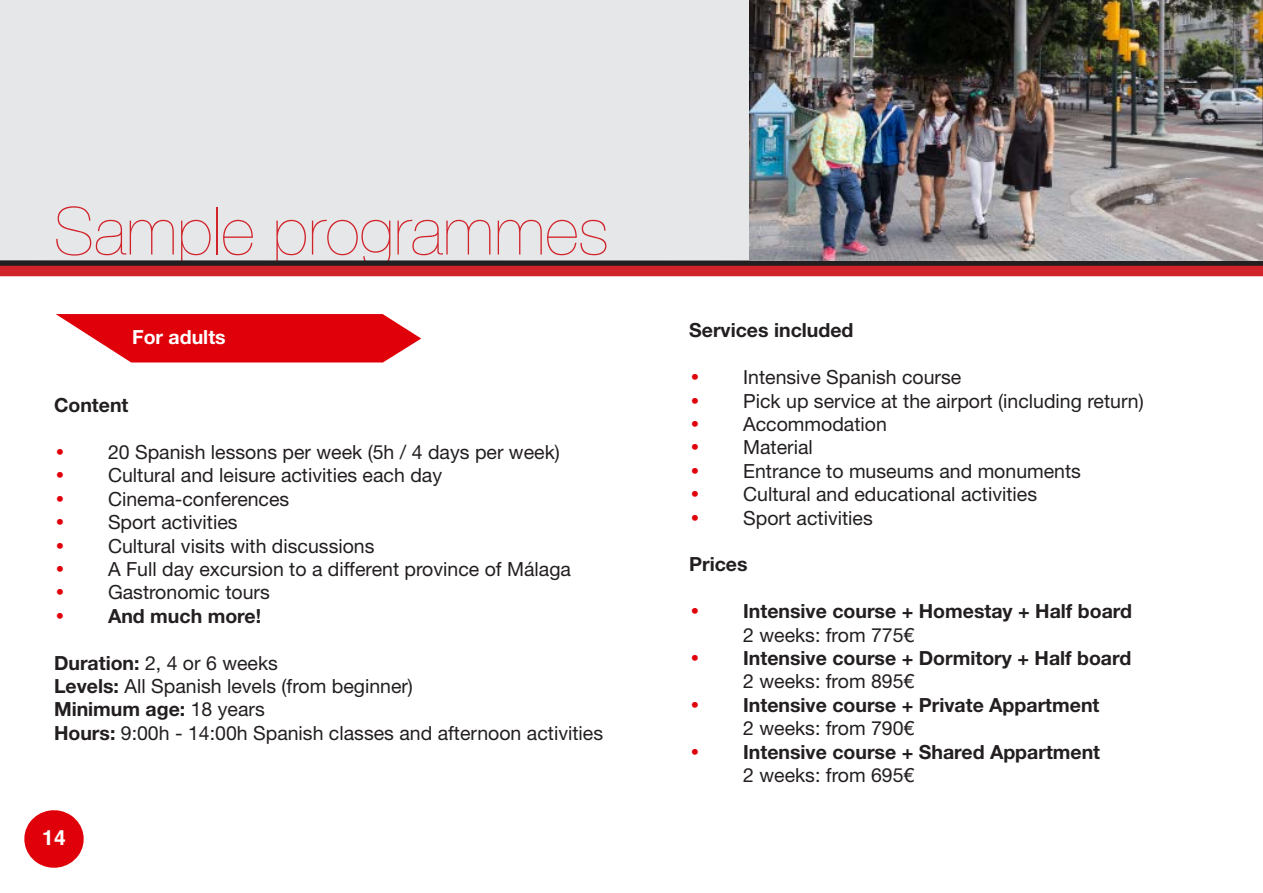
<style>
.page{position:relative;width:1263px;height:893px;background:#fff}
.page>*{position:absolute;margin:0;border:0;box-sizing:border-box;transform-origin:0 0}
.t1{font:200 66px "Helvetica Neue";color:#d1232a}
.t2{font:700 21px "Helvetica";color:#fff}
.t3{font:19.5px "Helvetica Neue";color:#231f20}
.t4{font:700 19.5px "Helvetica Neue";color:#231f20}
.t5{font:700 19.5px "Helvetica Neue";color:#fff}
.s1{font-family:"Century Gothic";color:#e0000a}
.s2{font-weight:700}
.s3{font-weight:400}
</style>
<div class="page">
<div style="left:0;top:0;width:1263px;height:260px;background:#e6e7e9"></div>
<svg style="left:0;top:260px;width:1263px;height:6px;fill:#231f20"></svg>
<div style="left:0;top:266px;width:1263px;height:10px;background:#d1232a"></div>
<svg style="left:56px;top:314px;width:365px;height:48px"></svg>
<svg style="left:24px;top:810px;width:60px;height:58px"></svg>
<img style="left:749px;top:0;width:514px;height:260px">
<p class="t1" style="left:54px;top:180px;width:556px">Sample programmes</p>
<p class="t5" style="left:132px;top:321px;width:95px">For adults</p>
<p class="t4" style="left:54px;top:390px;width:76px">Content</p>
<p class="t3" style="left:54px;top:438px;width:507px"><span class="s1">•</span> 20 Spanish lessons per week (5h / 4 days per week)</p>
<p class="t3" style="left:54px;top:461px;width:390px"><span class="s1">•</span> Cultural and leisure activities each day</p>
<p class="t3" style="left:54px;top:485px;width:237px"><span class="s1">•</span> Cinema-conferences</p>
<p class="t3" style="left:54px;top:508px;width:185px"><span class="s1">•</span> Sport activities</p>
<p class="t3" style="left:54px;top:532px;width:322px"><span class="s1">•</span> Cultural visits with discussions</p>
<p class="t3" style="left:54px;top:555px;width:519px"><span class="s1">•</span> A Full day excursion to a different province of Málaga</p>
<p class="t3" style="left:54px;top:578px;width:217px"><span class="s1">•</span> Gastronomic tours</p>
<p class="t4" style="left:54px;top:600px;width:209px"><span class="s1">•</span> And much more!</p>
<p class="t3" style="left:54px;top:649px;width:225px"><span class="s2">Duration:</span> 2, 4 or 6 weeks</p>
<p class="t3" style="left:54px;top:672px;width:360px"><span class="s2">Levels:</span> All Spanish levels (from beginner)</p>
<p class="t4" style="left:54px;top:694px;width:212px">Minimum age: <span class="s3">18 years</span></p>
<p class="t3" style="left:54px;top:719px;width:551px"><span class="s2">Hours:</span> 9:00h - 14:00h Spanish classes and afternoon activities</p>
<p class="t2" style="left:42px;top:821px;width:25px">14</p>
<p class="t4" style="left:689px;top:315px;width:166px">Services included</p>
<p class="t3" style="left:689px;top:363px;width:274px"><span class="s1">•</span> Intensive Spanish course</p>
<p class="t3" style="left:689px;top:387px;width:456px"><span class="s1">•</span> Pick up service at the airport (including return)</p>
<p class="t3" style="left:689px;top:410px;width:199px"><span class="s1">•</span> Accommodation</p>
<p class="t3" style="left:689px;top:433px;width:125px"><span class="s1">•</span> Material</p>
<p class="t3" style="left:689px;top:457px;width:393px"><span class="s1">•</span> Entrance to museums and monuments</p>
<p class="t3" style="left:689px;top:480px;width:349px"><span class="s1">•</span> Cultural and educational activities</p>
<p class="t3" style="left:689px;top:504px;width:185px"><span class="s1">•</span> Sport activities</p>
<p class="t4" style="left:689px;top:549px;width:60px">Prices</p>
<p class="t4" style="left:689px;top:596px;width:444px"><span class="s1">•</span> Intensive course + Homestay + Half board</p>
<p class="t3" style="left:743px;top:621px;width:173px">2 weeks: from 775€</p>
<p class="t4" style="left:689px;top:643px;width:444px"><span class="s1">•</span> Intensive course + Dormitory + Half board</p>
<p class="t3" style="left:743px;top:667px;width:173px">2 weeks: from 895€</p>
<p class="t4" style="left:689px;top:689px;width:412px"><span class="s1">•</span> Intensive course + Private Appartment</p>
<p class="t3" style="left:743px;top:714px;width:173px">2 weeks: from 790€</p>
<p class="t4" style="left:689px;top:736px;width:412px"><span class="s1">•</span> Intensive course + Shared Appartment</p>
<p class="t3" style="left:743px;top:761px;width:173px">2 weeks: from 695€</p>
</div>
